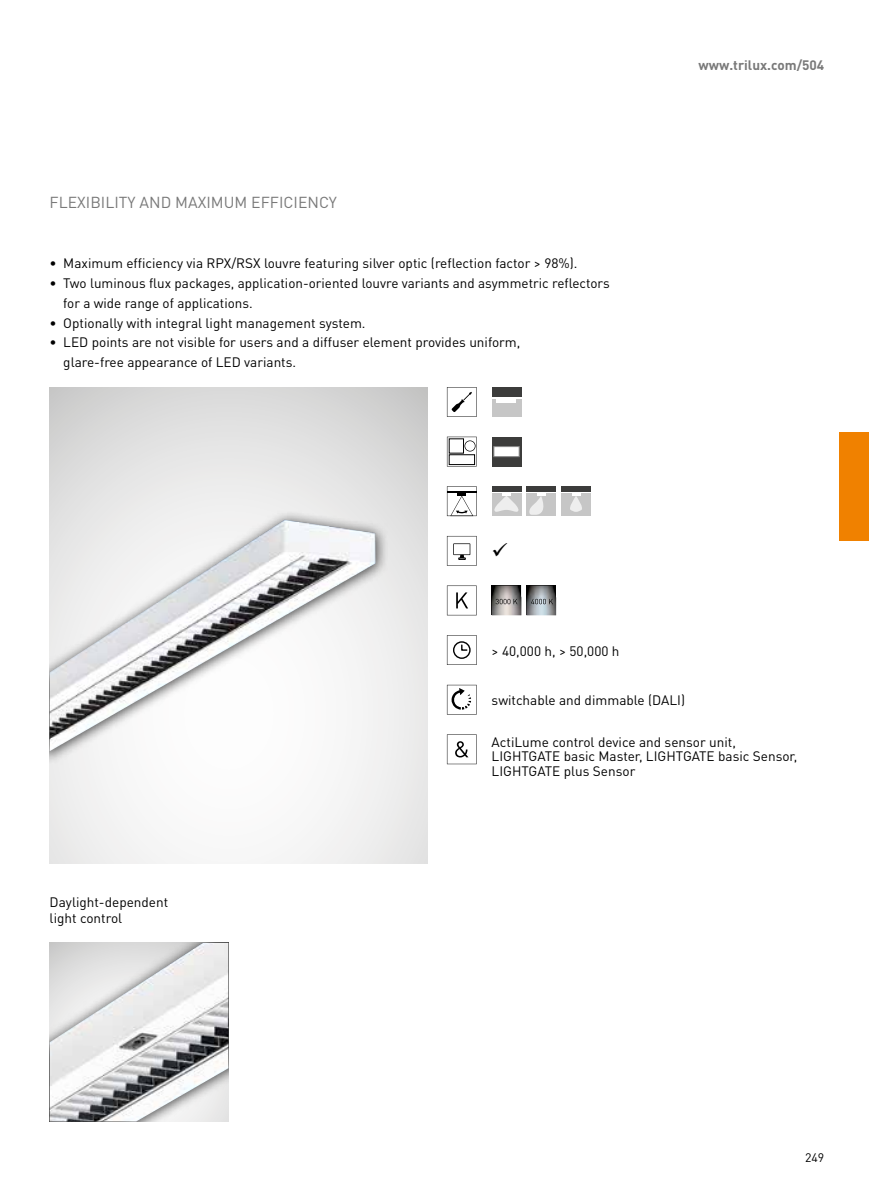
<style>
.page{position:relative;width:869px;height:1191px;background:#fff}
.page>*{position:absolute;margin:0;border:0;box-sizing:border-box;transform-origin:0 0}
.t1{font:15.75px "Trilux DIN";color:#797979}
.t2{font:13.65px/19.8px "Trilux DIN";color:#000}
.t3{font:700 13.65px "Trilux DIN";color:#797979}
.t4{font:12.25px "DIN";color:#000}
</style>
<div class="page">
<svg style="left:50px;top:387px;width:377px;height:476px"></svg>
<div style="left:50px;top:509px;width:339px;height:257px;background:#000;opacity:.75"></div>
<img style="left:50px;top:519px;width:325px;height:232px">
<img style="left:50px;top:943px;width:178px;height:178px">
<div style="left:491px;top:437px;width:30px;height:29px;background:#3c3c3b"></div>
<div style="left:493px;top:446px;width:26px;height:11px;background:#fff;border:1px solid #878787"></div>
<div style="left:491px;top:486px;width:30px;height:30px;background:#c6c6c6"></div>
<div style="left:491px;top:486px;width:30px;height:6px;background:#3c3c3b"></div>
<hr style="left:491px;top:492px;width:30px;height:1px;background:#fff">
<svg style="left:491px;top:493px;width:28px;height:19px"></svg>
<div style="left:526px;top:486px;width:30px;height:30px;background:#c6c6c6"></div>
<div style="left:526px;top:486px;width:30px;height:6px;background:#3c3c3b"></div>
<svg style="left:529px;top:493px;width:17px;height:22px"></svg>
<hr style="left:526px;top:492px;width:30px;height:1px;background:#fff">
<div style="left:561px;top:486px;width:29px;height:30px;background:#c6c6c6"></div>
<div style="left:561px;top:486px;width:29px;height:6px;background:#3c3c3b"></div>
<svg style="left:561px;top:492px;width:29px;height:20px"></svg>
<img style="left:491px;top:585px;width:30px;height:30px">
<svg style="left:495px;top:599px;width:22px;height:5px"></svg>
<img style="left:526px;top:615px;width:30px;height:1px">
<img style="left:526px;top:585px;width:30px;height:30px">
<svg style="left:531px;top:599px;width:21px;height:5px"></svg>
<div style="left:491px;top:387px;width:30px;height:30px;background:#c6c6c6"></div>
<div style="left:491px;top:387px;width:30px;height:11px;background:#3c3c3b"></div>
<div style="left:496px;top:397px;width:20px;height:6px;background:#fff"></div>
<hr style="left:491px;top:397px;width:30px;height:1px;background:#fff">
<svg style="left:446px;top:734px;width:30px;height:30px"></svg>
<svg style="left:446px;top:685px;width:30px;height:29px"></svg>
<svg style="left:446px;top:635px;width:30px;height:30px"></svg>
<svg style="left:446px;top:585px;width:30px;height:30px"></svg>
<svg style="left:446px;top:536px;width:30px;height:30px"></svg>
<svg style="left:446px;top:486px;width:30px;height:30px"></svg>
<svg style="left:446px;top:437px;width:30px;height:29px"></svg>
<div style="left:448px;top:454px;width:26px;height:11px;border:1px solid #000"></div>
<svg style="left:446px;top:387px;width:30px;height:30px"></svg>
<div style="left:838px;top:433px;width:30px;height:108px;background:#f08100"></div>
<p class="t1" style="left:50px;top:193px;width:289px">FLEXIBILITY AND MAXIMUM EFFICIENCY</p>
<p class="t2" style="left:50px;top:253px;width:529px">• Maximum efficiency via RPX/RSX louvre featuring silver optic (reflection factor &gt; 98%).</p>
<p class="t2" style="left:63px;top:273px;width:547px;text-indent:-14px">• Two luminous flux packages, application-oriented louvre variants and asymmetric reflectors for a wide range of applications.</p>
<p class="t2" style="left:50px;top:313px;width:317px">• Optionally with integral light management system.</p>
<p class="t2" style="left:63px;top:332px;width:458px;text-indent:-14px">• LED points are not visible for users and a diffuser element provides uniform, glare-free appearance of LED variants.</p>
<p class="t3" style="left:698px;top:56px;width:127px">www.trilux.com/504</p>
<p class="t2" style="left:50px;top:894px;width:120px;line-height:16.1px">Daylight-dependent light control</p>
<p class="t2" style="left:491px;top:640px;width:129px">&gt; 40,000 h, &gt; 50,000 h</p>
<p class="t2" style="left:491px;top:690px;width:195px">switchable and dimmable (DALI)</p>
<p class="t2" style="left:491px;top:734px;width:307px;line-height:14.9px">ActiLume control device and sensor unit,<br>LIGHTGATE basic Master, LIGHTGATE basic Sensor,<br>LIGHTGATE plus Sensor</p>
<p class="t4" style="left:804px;top:1150px;width:21px">249</p>
</div>
